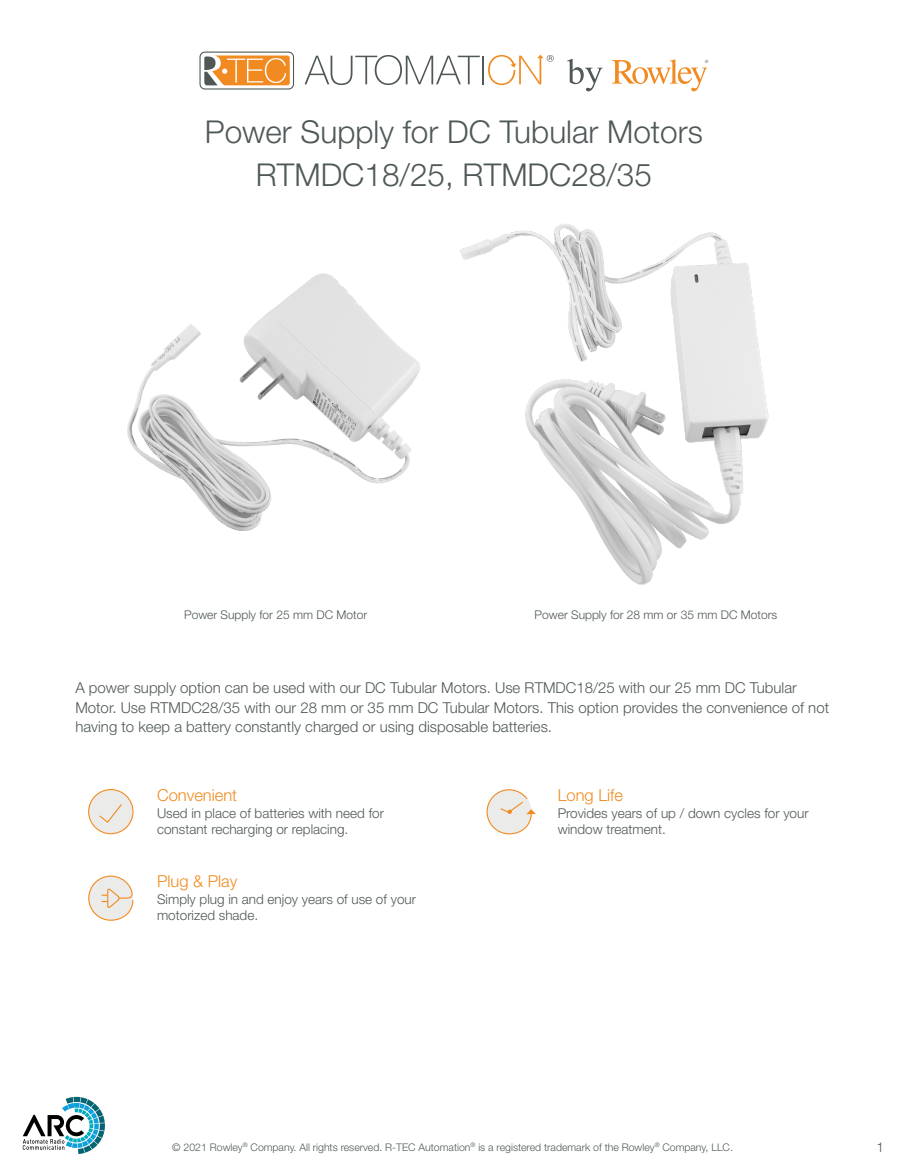
<style>
.page{position:relative;width:905px;height:1175px;background:#fff}
.page>*{position:absolute;margin:0;border:0;box-sizing:border-box;transform-origin:0 0}
.t1{font:300 31.5px "Helvetica Neue LT Pro";color:#4f5858}
.t2{font:300 16.5px "Helvetica Neue LT Pro";color:#f18b21}
.t3{font:300 15px/19.5px "Helvetica Neue LT Pro";color:#4f5757}
.t4{font:300 13.5px/16.5px "Helvetica Neue LT Pro";color:#4f5757}
.t5{font:300 13.5px "Helvetica Neue LT Pro";color:#4f5858}
.t6{font:300 12px "Helvetica Neue LT Pro";color:#4f5757}
.t7{font:300 10.5px "Helvetica Neue LT Pro";color:#4f5858}
</style>
<div class="page">
<svg style="left:612px;top:59px;width:96px;height:32px"></svg>
<svg style="left:567px;top:59px;width:35px;height:32px"></svg>
<hr style="left:482px;top:56px;width:2px;height:28px;background:#4f5757">
<svg style="left:304px;top:55px;width:176px;height:30px"></svg>
<svg style="left:199px;top:52px;width:95px;height:38px"></svg>
<svg style="left:488px;top:55px;width:65px;height:30px"></svg>
<svg style="left:23px;top:1096px;width:82px;height:58px"></svg>
<div style="left:89px;top:789px;width:44px;height:44px;background:#ebebea;border-radius:50%"></div>
<div style="left:88px;top:789px;width:45px;height:45px;border:1px solid #f18b21;border-radius:50%"></div>
<svg style="left:99px;top:804px;width:23px;height:19px"></svg>
<img style="left:460px;top:224px;width:309px;height:361px">
<img style="left:127px;top:273px;width:293px;height:258px">
<svg style="left:486px;top:789px;width:50px;height:46px"></svg>
<svg style="left:88px;top:875px;width:46px;height:46px"></svg>
<h1 class="t1" style="left:205px;top:113px;width:499px">Power Supply for DC Tubular Motors</h1>
<h1 class="t1" style="left:256px;top:156px;width:398px">RTMDC18/25, RTMDC28/35</h1>
<p class="t6" style="left:184px;top:607px;width:184px">Power Supply for 25 mm DC Motor</p>
<p class="t6" style="left:534px;top:607px;width:244px">Power Supply for 28 mm or 35 mm DC Motors</p>
<p class="t3" style="left:75px;top:677px;width:755px">A power supply option can be used with our DC Tubular Motors. Use RTMDC18/25 with our 25 mm DC Tubular<br>Motor. Use RTMDC28/35 with our 28 mm or 35 mm DC Tubular Motors. This option provides the convenience of not having to keep a battery constantly charged or using disposable batteries.</p>
<p class="t2" style="left:157px;top:785px;width:82px">Convenient</p>
<p class="t4" style="left:157px;top:804px;width:228px">Used in place of batteries with need for constant recharging or replacing.</p>
<p class="t2" style="left:157px;top:871px;width:82px">Plug &amp; Play</p>
<p class="t4" style="left:157px;top:890px;width:260px">Simply plug in and enjoy years of use of your motorized shade.</p>
<p class="t2" style="left:557px;top:785px;width:67px">Long Life</p>
<p class="t4" style="left:557px;top:804px;width:252px">Provides years of up / down cycles for your window treatment.</p>
<p class="t7" style="left:172px;top:1140px;width:562px">© 2021 Rowley<sup>®</sup> Company. All rights reserved. R-TEC Automation<sup>®</sup> is a registered trademark of the Rowley<sup>®</sup> Company, LLC.</p>
<p class="t5" style="left:876px;top:1138px;width:9px">1</p>
</div>
